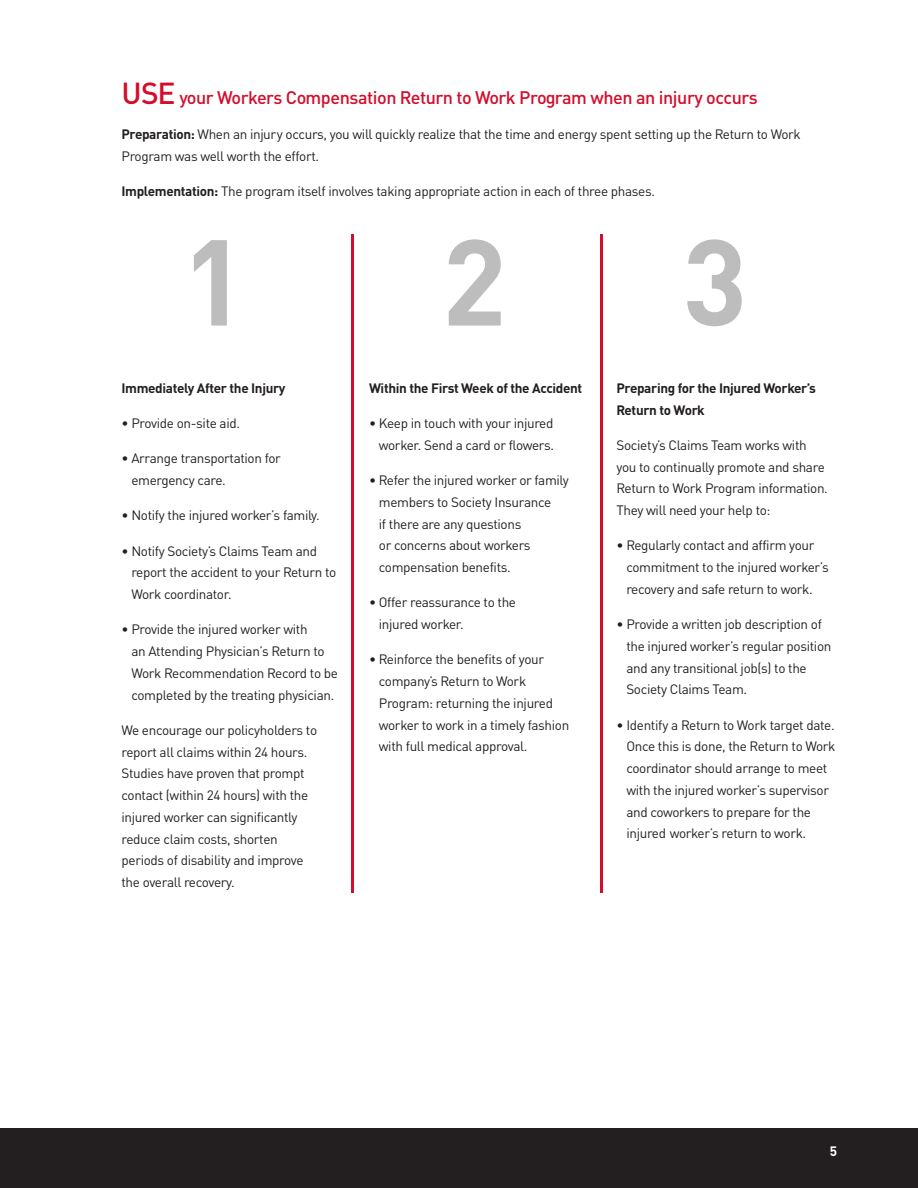
<style>
.page{position:relative;width:918px;height:1188px;background:#fff}
.page>*{position:absolute;margin:0;border:0;box-sizing:border-box;transform-origin:0 0}
.List_2_Col{font:700 120px "DINOT";color:#bdbdbd}
.new_copy_2{font:500 18px "DINOT";letter-spacing:-.025em;color:#d30d2b}
.new_copy_2-2{font:13.5px/21.8px "DINOT";letter-spacing:-.025em;color:#231f20}
.new_copy_2-3{font:700 13.5px/21.8px "DINOT";letter-spacing:-.025em;color:#231f20}
.t1{font:700 13.5px "DINOT";color:#fff}
.s1{font-size:30px}
.s2{font-weight:700}
</style>
<div class="page">
<div style="left:0;top:1128px;width:918px;height:60px;background:#231f20"></div>
<hr style="left:600px;top:234px;width:3px;height:659px;background:#d30d2b">
<hr style="left:352px;top:234px;width:2px;height:659px;background:#d30d2b">
<p class="new_copy_2" style="left:122px;top:86px;width:638px"><span class="s1">USE</span> your Workers Compensation Return to Work Program when an injury occurs</p>
<p class="new_copy_2-2" style="left:122px;top:123px;width:681px"><span class="s2">Preparation:</span> When an injury occurs, you will quickly realize that the time and energy spent setting up the Return to Work<br>Program was well worth the effort.</p>
<p class="new_copy_2-2" style="left:122px;top:180px;width:535px"><span class="s2">Implementation:</span> The program itself involves taking appropriate action in each of three phases.</p>
<p class="List_2_Col" style="left:182px;top:204px;width:67px">1</p>
<p class="List_2_Col" style="left:442px;top:204px;width:67px">2</p>
<p class="List_2_Col" style="left:682px;top:204px;width:67px">3</p>
<p class="new_copy_2-3" style="left:122px;top:377px;width:166px">Immediately After the Injury</p>
<p class="new_copy_2-2" style="left:122px;top:412px;width:120px">• Provide on-site aid.</p>
<p class="new_copy_2-2" style="left:131px;top:447px;width:151px;text-indent:-10px">• Arrange transportation for emergency care.</p>
<p class="new_copy_2-2" style="left:122px;top:504px;width:200px">• Notify the injured worker’s family.</p>
<p class="new_copy_2-2" style="left:131px;top:540px;width:206px;text-indent:-10px">• Notify Society’s Claims Team and report the accident to your Return to<br>Work coordinator.</p>
<p class="new_copy_2-2" style="left:131px;top:618px;width:208px;text-indent:-10px">• Provide the injured worker with<br>an Attending Physician’s Return to Work Recommendation Record to be completed by the treating physician.</p>
<p class="new_copy_2-2" style="left:122px;top:719px;width:197px">We encourage our policyholders to report all claims within 24 hours.<br>Studies have proven that prompt contact (within 24 hours) with the injured worker can significantly reduce claim costs, shorten periods of disability and improve the overall recovery.</p>
<p class="new_copy_2-3" style="left:369px;top:377px;width:215px">Within the First Week of the Accident</p>
<p class="new_copy_2-2" style="left:369px;top:412px;width:187px;text-align:right">• Keep in touch with your injured worker. Send a card or flowers.</p>
<p class="new_copy_2-2" style="left:379px;top:469px;width:192px;text-indent:-10px">• Refer the injured worker or family members to Society Insurance<br>if there are any questions<br>or concerns about workers compensation benefits.</p>
<p class="new_copy_2-2" style="left:379px;top:591px;width:139px;text-indent:-10px">• Offer reassurance to the injured worker.</p>
<p class="new_copy_2-2" style="left:379px;top:648px;width:192px;text-indent:-10px">• Reinforce the benefits of your company’s Return to Work<br>Program: returning the injured worker to work in a timely fashion with full medical approval.</p>
<p class="new_copy_2-3" style="left:616px;top:377px;width:201px">Preparing for the Injured Worker’s<br>Return to Work</p>
<p class="new_copy_2-2" style="left:616px;top:434px;width:213px">Society’s Claims Team works with you to continually promote and share Return to Work Program information.<br>They will need your help to:</p>
<p class="new_copy_2-2" style="left:626px;top:534px;width:204px;text-indent:-10px">• Regularly contact and affirm your commitment to the injured worker’s recovery and safe return to work.</p>
<p class="new_copy_2-2" style="left:626px;top:613px;width:207px;text-indent:-10px">• Provide a written job description of the injured worker’s regular position and any transitional job(s) to the Society Claims Team.</p>
<p class="new_copy_2-2" style="left:626px;top:714px;width:211px;text-indent:-10px">• Identify a Return to Work target date.<br>Once this is done, the Return to Work coordinator should arrange to meet with the injured worker’s supervisor and coworkers to prepare for the injured worker’s return to work.</p>
<p class="t1" style="left:830px;top:1143px;width:9px">5</p>
</div>
